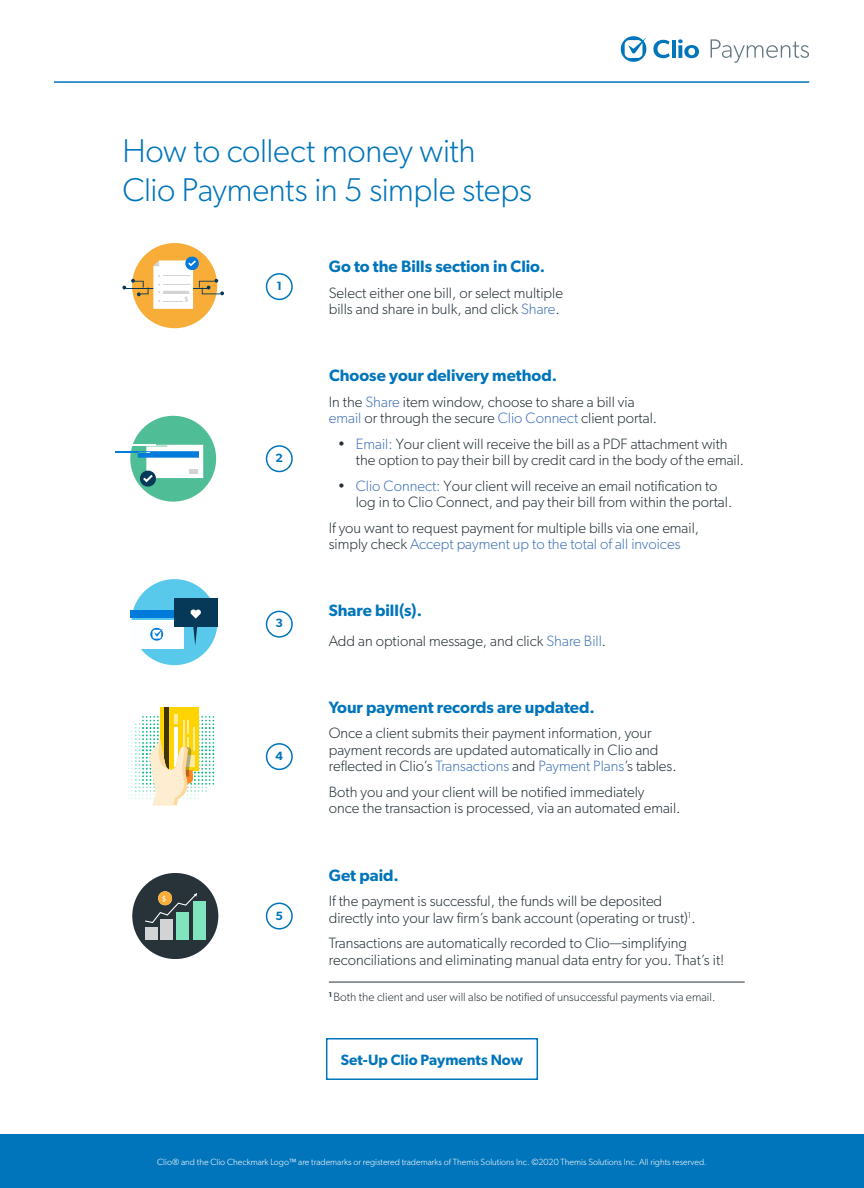
<style>
.page{position:relative;width:864px;height:1188px;background:#fff}
.page>*{position:absolute;margin:0;border:0;box-sizing:border-box;transform-origin:0 0}
.t1{font:300 33px/39px "Gibson";letter-spacing:-.01em;color:#0075bb}
.t2{font:600 16.5px "Gibson";color:#0075bb}
.t3{font:300 15px/16.5px "Gibson";color:#263238}
.t4{font:600 15px "Gibson";color:#0075bb}
.t5{font:300 12px "Gibson";color:#263238}
.t6{font:600 12px "Gibson";color:#0075bb}
.t7{font:300 9px "Gibson";color:#fff}
.s1{color:#4273b9}
</style>
<div class="page">
<hr style="left:54px;top:81px;width:755px;height:2px;background:#0075bb">
<div style="left:0;top:1134px;width:864px;height:54px;background:#0075bb"></div>
<svg style="left:621px;top:36px;width:25px;height:26px"></svg>
<svg style="left:653px;top:40px;width:17px;height:18px"></svg>
<hr style="left:672px;top:40px;width:4px;height:18px;background:#0075bb">
<svg style="left:678px;top:39px;width:21px;height:19px"></svg>
<svg style="left:711px;top:39px;width:98px;height:24px"></svg>
<div style="left:266px;top:273px;width:27px;height:27px;border:2px solid #0075bb;border-radius:50%"></div>
<div style="left:266px;top:611px;width:27px;height:27px;border:2px solid #0075bb;border-radius:50%"></div>
<div style="left:266px;top:445px;width:27px;height:27px;border:2px solid #0075bb;border-radius:50%"></div>
<div style="left:266px;top:743px;width:27px;height:27px;border:2px solid #0075bb;border-radius:50%"></div>
<div style="left:266px;top:903px;width:27px;height:27px;border:2px solid #0075bb;border-radius:50%"></div>
<hr style="left:329px;top:982px;width:416px;height:1px;background:#263238">
<div style="left:132px;top:243px;width:85px;height:85px;background:#f8ad38;border-radius:50%"></div>
<svg style="left:122px;top:256px;width:102px;height:53px"></svg>
<div style="left:130px;top:416px;width:86px;height:86px;background:#4fbd95;border-radius:50%"></div>
<svg style="left:115px;top:445px;width:88px;height:42px"></svg>
<div style="left:131px;top:579px;width:86px;height:86px;background:#58c9ea;border-radius:50%"></div>
<div style="left:130px;top:620px;width:54px;height:28px;background:#fdfeff"></div>
<div style="left:130px;top:611px;width:54px;height:7px;background:#007adb"></div>
<svg style="left:150px;top:627px;width:14px;height:14px"></svg>
<div style="left:174px;top:598px;width:44px;height:28px;background:#063958"></div>
<svg style="left:190px;top:609px;width:11px;height:36px"></svg>
<div style="left:160px;top:708px;width:39px;height:63px;background:#ffd400"></div>
<hr style="left:174px;top:714px;width:4px;height:10px;background:#faeb9f">
<div style="left:164px;top:708px;width:5px;height:63px;background:#3f3400"></div>
<svg style="left:128px;top:716px;width:86px;height:89px"></svg>
<div style="left:132px;top:873px;width:86px;height:86px;background:#273339;border-radius:50%"></div>
<div style="left:145px;top:927px;width:13px;height:13px;background:#d1d3d4"></div>
<div style="left:160px;top:919px;width:13px;height:21px;background:#d1d3d4"></div>
<div style="left:176px;top:912px;width:13px;height:28px;background:#80e5be"></div>
<div style="left:193px;top:901px;width:12px;height:39px;background:#80e5be"></div>
<svg style="left:145px;top:891px;width:53px;height:32px"></svg>
<div style="left:326px;top:1038px;width:212px;height:42px;border:2px solid #0075bb"></div>
<h1 class="t1" style="left:122px;top:130px;width:411px">How to collect money with<br>Clio Payments in 5 simple steps</h1>
<p class="t6" style="left:276px;top:278px;width:7px">1</p>
<p class="t6" style="left:276px;top:450px;width:9px">2</p>
<p class="t6" style="left:276px;top:616px;width:9px">3</p>
<p class="t6" style="left:276px;top:749px;width:9px">4</p>
<p class="t6" style="left:276px;top:908px;width:9px">5</p>
<p class="t2" style="left:329px;top:257px;width:218px">Go to the Bills section in Clio.</p>
<p class="t3" style="left:329px;top:284px;width:236px">Select either one bill, or select multiple bills and share in bulk, and click <span class="s1">Share</span>.</p>
<p class="t2" style="left:329px;top:366px;width:229px">Choose your delivery method.</p>
<p class="t3" style="left:329px;top:393px;width:330px">In the <span class="s1">Share</span> item window, choose to share a bill via <span class="s1">email</span> or through the secure <span class="s1">Clio Connect</span> client portal.</p>
<p class="t3" style="left:356px;top:435px;width:390px;text-indent:-18px">• <span class="s1">Email:</span> Your client will receive the bill as a PDF attachment with the option to pay their bill by credit card in the body of the email.</p>
<p class="t3" style="left:356px;top:477px;width:378px;text-indent:-18px">• <span class="s1">Clio Connect:</span> Your client will receive an email notification to log in to Clio Connect, and pay their bill from within the portal.</p>
<p class="t3" style="left:329px;top:519px;width:372px">If you want to request payment for multiple bills via one email, simply check <span class="s1">Accept payment up to the total of all invoices</span></p>
<p class="t2" style="left:329px;top:600px;width:95px">Share bill(s).</p>
<p class="t3" style="left:329px;top:632px;width:279px">Add an optional message, and click <span class="s1">Share Bill</span>.</p>
<p class="t2" style="left:329px;top:697px;width:268px">Your payment records are updated.</p>
<p class="t3" style="left:329px;top:725px;width:349px">Once a client submits their payment information, your payment records are updated automatically in Clio and reflected in Clio’s <span class="s1">Transactions</span> and <span class="s1">Payment Plans</span>’s tables.</p>
<p class="t3" style="left:329px;top:783px;width:353px">Both you and your client will be notified immediately<br>once the transaction is processed, via an automated email.</p>
<p class="t2" style="left:329px;top:865px;width:72px">Get paid.</p>
<p class="t3" style="left:329px;top:893px;width:369px">If the payment is successful, the funds will be deposited directly into your law firm’s bank account (operating or trust)<sup>1</sup>.</p>
<p class="t3" style="left:329px;top:935px;width:397px">Transactions are automatically recorded to Clio—simplifying reconciliations and eliminating manual data entry for you. That’s it!</p>
<p class="t5" style="left:329px;top:989px;width:388px"><sup>1</sup> Both the client and user will also be notified of unsuccessful payments via email.</p>
<p class="t4" style="left:341px;top:1051px;width:184px">Set-Up Clio Payments Now</p>
<p class="t7" style="left:157px;top:1156px;width:551px">Clio® and the Clio Checkmark Logo™ are trademarks or registered trademarks of Themis Solutions Inc. ©2020 Themis Solutions Inc. All rights reserved.</p>
</div>
